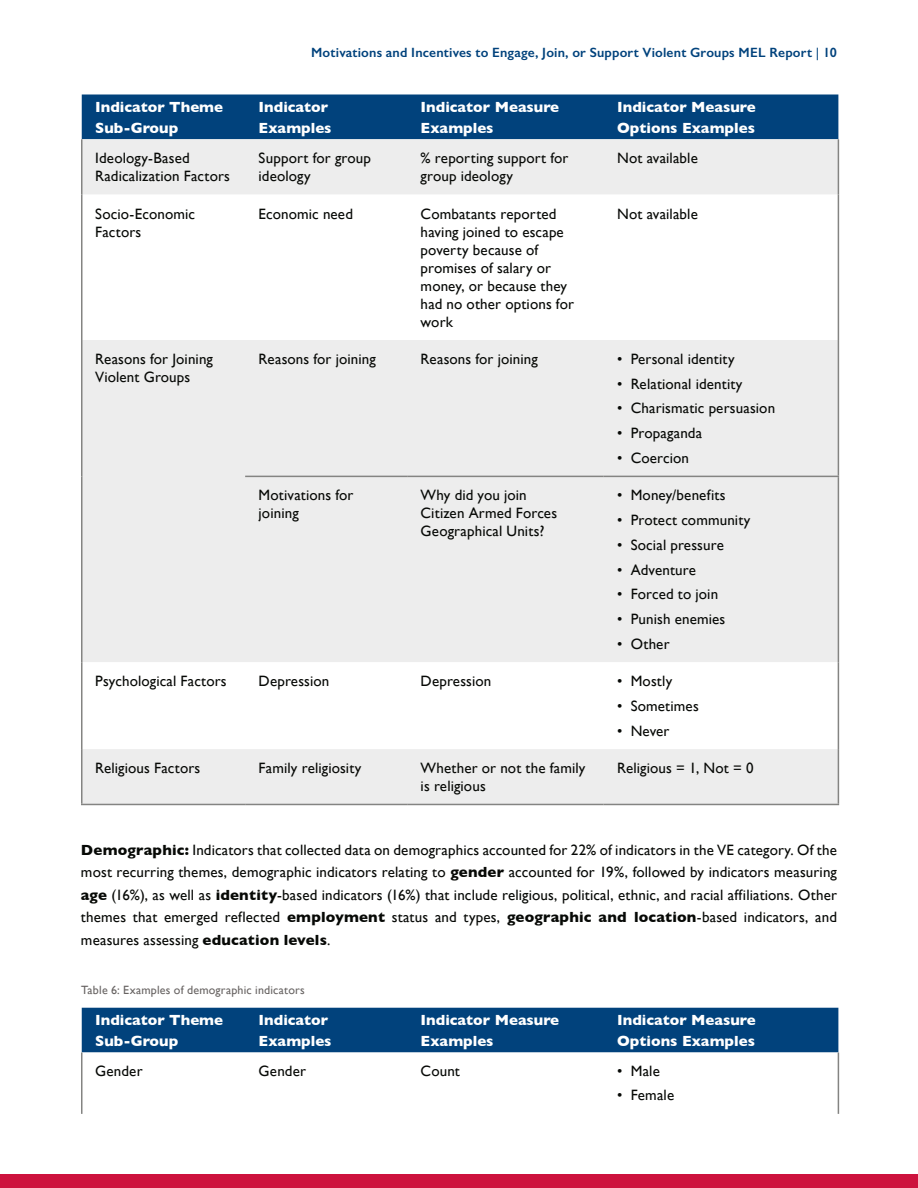
<style>
.page{position:relative;width:918px;height:1188px;background:#fff}
.page>*{position:absolute;margin:0;border:0;box-sizing:border-box;transform-origin:0 0}
.t1{font:15px/18px "Gill Sans";letter-spacing:.01em;color:#070906}
.t2{font:700 15px/21px "Gill Sans";color:#fff}
.t3{font:600 13.5px "Gill Sans";letter-spacing:.015em;color:#01427c}
.t4{font:12px "Gill Sans";letter-spacing:.02em;color:#676362}
.s1{font-weight:400}
.s2{font-weight:700}
</style>
<div class="page">
<div style="left:0;top:1174px;width:918px;height:14px;background:#cd123d"></div>
<div style="left:82px;top:94px;width:756px;height:45px;background:#01427c"></div>
<div style="left:82px;top:139px;width:756px;height:665px;background:#ededed"></div>
<svg style="left:82px;top:195px;width:756px;height:145px"></svg>
<svg style="left:82px;top:662px;width:756px;height:87px"></svg>
<hr style="left:81px;top:139px;width:1px;height:56px;background:#848482">
<hr style="left:838px;top:139px;width:1px;height:56px;background:#848482">
<hr style="left:81px;top:195px;width:1px;height:145px;background:#848482">
<hr style="left:838px;top:195px;width:1px;height:145px;background:#848482">
<hr style="left:81px;top:340px;width:1px;height:136px;background:#848482">
<hr style="left:81px;top:476px;width:1px;height:186px;background:#848482">
<hr style="left:81px;top:662px;width:1px;height:87px;background:#848482">
<hr style="left:838px;top:662px;width:1px;height:87px;background:#848482">
<hr style="left:81px;top:749px;width:1px;height:55px;background:#848482">
<hr style="left:838px;top:749px;width:1px;height:55px;background:#848482">
<hr style="left:81px;top:804px;width:164px;height:1px;background:#848482">
<hr style="left:245px;top:804px;width:162px;height:1px;background:#848482">
<hr style="left:407px;top:804px;width:197px;height:1px;background:#848482">
<hr style="left:604px;top:804px;width:235px;height:1px;background:#848482">
<hr style="left:838px;top:340px;width:1px;height:136px;background:#848482">
<hr style="left:245px;top:476px;width:162px;height:1px;background:#848482">
<hr style="left:407px;top:476px;width:197px;height:1px;background:#848482">
<hr style="left:604px;top:476px;width:235px;height:1px;background:#848482">
<hr style="left:838px;top:477px;width:1px;height:185px;background:#848482">
<div style="left:82px;top:1008px;width:756px;height:45px;background:#01427c"></div>
<hr style="left:81px;top:1053px;width:1px;height:61px;background:#848482">
<hr style="left:838px;top:1053px;width:1px;height:61px;background:#848482">
<p class="t3" style="left:311px;top:44px;width:527px">Motivations and Incentives to Engage, Join, or Support Violent Groups MEL Report <span class="s1">|</span> 10</p>
<p class="t2" style="left:95px;top:96px;width:129px">Indicator Theme<br>Sub-Group</p>
<p class="t2" style="left:259px;top:96px;width:74px">Indicator<br>Examples</p>
<p class="t2" style="left:421px;top:96px;width:140px">Indicator Measure<br>Examples</p>
<p class="t2" style="left:617px;top:96px;width:140px">Indicator Measure<br>Options Examples</p>
<p class="t1" style="left:95px;top:149px;width:136px">Ideology-Based<br>Radicalization Factors</p>
<p class="t1" style="left:259px;top:149px;width:114px">Support for group ideology</p>
<p class="t1" style="left:421px;top:149px;width:149px">% reporting support for group ideology</p>
<p class="t1" style="left:617px;top:149px;width:82px">Not available</p>
<p class="t1" style="left:95px;top:204px;width:101px">Socio-Economic<br>Factors</p>
<p class="t1" style="left:259px;top:204px;width:96px">Economic need</p>
<p class="t1" style="left:421px;top:204px;width:155px">Combatants reported having joined to escape poverty because of promises of salary or money, or because they had no other options for work</p>
<p class="t1" style="left:617px;top:204px;width:82px">Not available</p>
<p class="t1" style="left:95px;top:350px;width:119px">Reasons for Joining<br>Violent Groups</p>
<p class="t1" style="left:259px;top:350px;width:119px">Reasons for joining</p>
<p class="t1" style="left:421px;top:350px;width:119px">Reasons for joining</p>
<p class="t1" style="left:617px;top:350px;width:119px">• Personal identity</p>
<p class="t1" style="left:617px;top:374px;width:127px">• Relational identity</p>
<p class="t1" style="left:617px;top:399px;width:160px">• Charismatic persuasion</p>
<p class="t1" style="left:617px;top:424px;width:87px">• Propaganda</p>
<p class="t1" style="left:617px;top:449px;width:73px">• Coercion</p>
<p class="t1" style="left:259px;top:486px;width:96px">Motivations for joining</p>
<p class="t1" style="left:421px;top:486px;width:138px">Why did you join<br>Citizen Armed Forces<br>Geographical Units?</p>
<p class="t1" style="left:617px;top:486px;width:110px">• Money/benefits</p>
<p class="t1" style="left:617px;top:511px;width:135px">• Protect community</p>
<p class="t1" style="left:617px;top:536px;width:108px">• Social pressure</p>
<p class="t1" style="left:617px;top:560px;width:80px">• Adventure</p>
<p class="t1" style="left:617px;top:585px;width:102px">• Forced to join</p>
<p class="t1" style="left:617px;top:610px;width:110px">• Punish enemies</p>
<p class="t1" style="left:617px;top:635px;width:54px">• Other</p>
<p class="t1" style="left:95px;top:672px;width:133px">Psychological Factors</p>
<p class="t1" style="left:259px;top:672px;width:72px">Depression</p>
<p class="t1" style="left:421px;top:672px;width:72px">Depression</p>
<p class="t1" style="left:617px;top:672px;width:57px">• Mostly</p>
<p class="t1" style="left:617px;top:697px;width:83px">• Sometimes</p>
<p class="t1" style="left:617px;top:721px;width:54px">• Never</p>
<p class="t1" style="left:95px;top:759px;width:107px">Religious Factors</p>
<p class="t1" style="left:259px;top:759px;width:104px">Family religiosity</p>
<p class="t1" style="left:421px;top:759px;width:166px">Whether or not the family is religious</p>
<p class="t1" style="left:617px;top:759px;width:138px">Religious = 1, Not = 0</p>
<p class="t1" style="left:81px;top:838px;width:758px;line-height:22.5px;text-align:justify"><span class="s2">Demographic:</span> Indicators that collected data on demographics accounted for 22% of indicators in the VE category. Of the most recurring themes, demographic indicators relating to <span class="s2">gender</span> accounted for 19%, followed by indicators measuring <span class="s2">age</span> (16%), as well as <span class="s2">identity</span>-based indicators (16%) that include religious, political, ethnic, and racial affiliations. Other themes that emerged reflected <span class="s2">employment</span> status and types, <span class="s2">geographic and location</span>-based indicators, and measures assessing <span class="s2">education levels</span>.</p>
<p class="t4" style="left:81px;top:983px;width:225px">Table 6: Examples of demographic indicators</p>
<p class="t2" style="left:95px;top:1009px;width:129px">Indicator Theme<br>Sub-Group</p>
<p class="t2" style="left:259px;top:1009px;width:74px">Indicator<br>Examples</p>
<p class="t2" style="left:421px;top:1009px;width:140px">Indicator Measure<br>Examples</p>
<p class="t2" style="left:617px;top:1009px;width:140px">Indicator Measure<br>Options Examples</p>
<p class="t1" style="left:95px;top:1061px;width:49px">Gender</p>
<p class="t1" style="left:259px;top:1061px;width:49px">Gender</p>
<p class="t1" style="left:421px;top:1061px;width:41px">Count</p>
<p class="t1" style="left:617px;top:1061px;width:44px">• Male</p>
<p class="t1" style="left:617px;top:1086px;width:59px">• Female</p>
</div>
